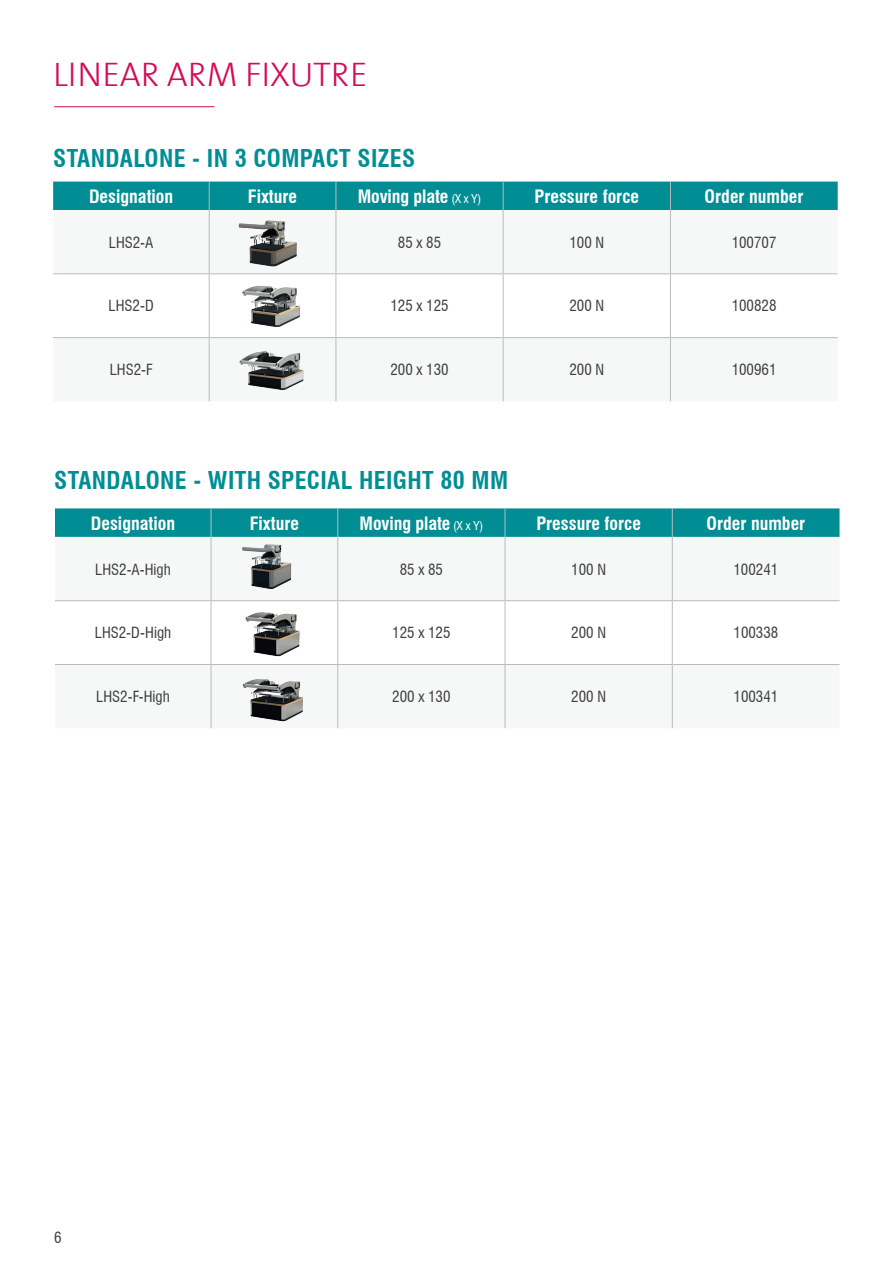
<style>
.page{position:relative;width:893px;height:1263px;background:#fff}
.page>*{position:absolute;margin:0;border:0;box-sizing:border-box;transform-origin:0 0}
.t1{font:300 34.5px "The Sans";color:#d40c54}
.t2{font:700 condensed 24px "Swiss 721 BT";letter-spacing:.015em;color:#008e94}
.t3{font:700 condensed 18px "Swiss 721 BT";color:#fff}
.t4{font:condensed 15px "Swiss 721 BT";color:#3e3e3f}
.s1{font-weight:400;font-size:12px}
</style>
<div class="page">
<svg style="left:55px;top:537px;width:784px;height:191px;fill:#f6f7f7"></svg>
<svg style="left:55px;top:508px;width:784px;height:29px;background:#069096"></svg>
<hr style="left:211px;top:537px;width:1px;height:63px;background:#babbbe">
<hr style="left:337px;top:537px;width:1px;height:63px;background:#babbbe">
<hr style="left:505px;top:537px;width:1px;height:63px;background:#babbbe">
<hr style="left:672px;top:537px;width:1px;height:63px;background:#babbbe">
<hr style="left:55px;top:600px;width:156px;height:1px;background:#babbbe">
<hr style="left:211px;top:600px;width:127px;height:1px;background:#babbbe">
<hr style="left:211px;top:601px;width:1px;height:63px;background:#babbbe">
<hr style="left:338px;top:600px;width:167px;height:1px;background:#babbbe">
<hr style="left:337px;top:601px;width:1px;height:63px;background:#babbbe">
<hr style="left:505px;top:600px;width:167px;height:1px;background:#babbbe">
<hr style="left:505px;top:601px;width:1px;height:63px;background:#babbbe">
<hr style="left:672px;top:600px;width:167px;height:1px;background:#babbbe">
<hr style="left:672px;top:601px;width:1px;height:63px;background:#babbbe">
<hr style="left:55px;top:664px;width:156px;height:1px;background:#babbbe">
<hr style="left:211px;top:664px;width:127px;height:1px;background:#babbbe">
<hr style="left:211px;top:665px;width:1px;height:63px;background:#babbbe">
<hr style="left:338px;top:664px;width:167px;height:1px;background:#babbbe">
<hr style="left:337px;top:665px;width:1px;height:63px;background:#babbbe">
<hr style="left:505px;top:664px;width:167px;height:1px;background:#babbbe">
<hr style="left:505px;top:665px;width:1px;height:63px;background:#babbbe">
<hr style="left:672px;top:664px;width:167px;height:1px;background:#babbbe">
<hr style="left:672px;top:665px;width:1px;height:63px;background:#babbbe">
<hr style="left:54px;top:106px;width:161px;height:1px;background:#d40c54">
<svg style="left:53px;top:210px;width:785px;height:191px;fill:#f6f7f7"></svg>
<div style="left:53px;top:182px;width:785px;height:28px;background:#008e94"></div>
<hr style="left:209px;top:210px;width:1px;height:63px;background:#babbbe">
<hr style="left:335px;top:210px;width:1px;height:63px;background:#babbbe">
<hr style="left:503px;top:210px;width:1px;height:63px;background:#babbbe">
<hr style="left:670px;top:210px;width:1px;height:63px;background:#babbbe">
<hr style="left:53px;top:273px;width:156px;height:1px;background:#babbbe">
<hr style="left:209px;top:273px;width:127px;height:1px;background:#babbbe">
<hr style="left:209px;top:274px;width:1px;height:63px;background:#babbbe">
<hr style="left:336px;top:273px;width:167px;height:1px;background:#babbbe">
<hr style="left:335px;top:274px;width:1px;height:63px;background:#babbbe">
<hr style="left:503px;top:273px;width:167px;height:1px;background:#babbbe">
<hr style="left:503px;top:274px;width:1px;height:63px;background:#babbbe">
<hr style="left:670px;top:273px;width:168px;height:1px;background:#babbbe">
<hr style="left:670px;top:274px;width:1px;height:63px;background:#babbbe">
<hr style="left:53px;top:337px;width:156px;height:1px;background:#babbbe">
<hr style="left:209px;top:337px;width:127px;height:1px;background:#babbbe">
<hr style="left:209px;top:338px;width:1px;height:63px;background:#babbbe">
<hr style="left:336px;top:337px;width:167px;height:1px;background:#babbbe">
<hr style="left:335px;top:338px;width:1px;height:63px;background:#babbbe">
<hr style="left:503px;top:337px;width:167px;height:1px;background:#babbbe">
<hr style="left:503px;top:338px;width:1px;height:63px;background:#babbbe">
<hr style="left:670px;top:337px;width:168px;height:1px;background:#babbbe">
<hr style="left:670px;top:338px;width:1px;height:63px;background:#babbbe">
<img style="left:219px;top:210px;width:106px;height:63px">
<img style="left:221px;top:538px;width:97px;height:56px">
<img style="left:226px;top:273px;width:95px;height:128px">
<img style="left:227px;top:599px;width:95px;height:129px">
<h1 class="t1" style="left:53px;top:46px;width:316px">LINEAR ARM FIXUTRE</h1>
<h2 class="t2" style="left:53px;top:144px;width:364px">STANDALONE - IN 3 COMPACT SIZES</h2>
<p class="t3" style="left:89px;top:185px;width:86px">Designation</p>
<p class="t3" style="left:248px;top:185px;width:51px">Fixture</p>
<p class="t3" style="left:358px;top:185px;width:125px">Moving plate <span class="s1">(X x Y)</span></p>
<p class="t3" style="left:535px;top:185px;width:106px">Pressure force</p>
<p class="t3" style="left:705px;top:185px;width:100px">Order number</p>
<p class="t4" style="left:109px;top:233px;width:46px">LHS2-A</p>
<p class="t4" style="left:398px;top:233px;width:45px">85 x 85</p>
<p class="t4" style="left:569px;top:233px;width:36px">100 N</p>
<p class="t4" style="left:732px;top:233px;width:46px">100707</p>
<p class="t4" style="left:109px;top:297px;width:47px">LHS2-D</p>
<p class="t4" style="left:390px;top:297px;width:60px">125 x 125</p>
<p class="t4" style="left:569px;top:297px;width:36px">200 N</p>
<p class="t4" style="left:732px;top:297px;width:46px">100828</p>
<p class="t4" style="left:110px;top:361px;width:44px">LHS2-F</p>
<p class="t4" style="left:390px;top:361px;width:60px">200 x 130</p>
<p class="t4" style="left:569px;top:361px;width:36px">200 N</p>
<p class="t4" style="left:732px;top:361px;width:46px">100961</p>
<h2 class="t2" style="left:54px;top:466px;width:455px">STANDALONE - WITH SPECIAL HEIGHT 80 MM</h2>
<p class="t3" style="left:91px;top:512px;width:86px">Designation</p>
<p class="t3" style="left:250px;top:512px;width:51px">Fixture</p>
<p class="t3" style="left:360px;top:512px;width:125px">Moving plate <span class="s1">(X x Y)</span></p>
<p class="t3" style="left:536px;top:512px;width:106px">Pressure force</p>
<p class="t3" style="left:706px;top:512px;width:100px">Order number</p>
<p class="t4" style="left:95px;top:560px;width:77px">LHS2-A-High</p>
<p class="t4" style="left:400px;top:560px;width:45px">85 x 85</p>
<p class="t4" style="left:571px;top:560px;width:36px">100 N</p>
<p class="t4" style="left:733px;top:560px;width:46px">100241</p>
<p class="t4" style="left:95px;top:624px;width:78px">LHS2-D-High</p>
<p class="t4" style="left:392px;top:624px;width:60px">125 x 125</p>
<p class="t4" style="left:571px;top:624px;width:36px">200 N</p>
<p class="t4" style="left:733px;top:624px;width:46px">100338</p>
<p class="t4" style="left:96px;top:688px;width:75px">LHS2-F-High</p>
<p class="t4" style="left:392px;top:688px;width:60px">200 x 130</p>
<p class="t4" style="left:571px;top:688px;width:36px">200 N</p>
<p class="t4" style="left:733px;top:688px;width:46px">100341</p>
<p class="t4" style="left:54px;top:1228px;width:9px">6</p>
</div>
